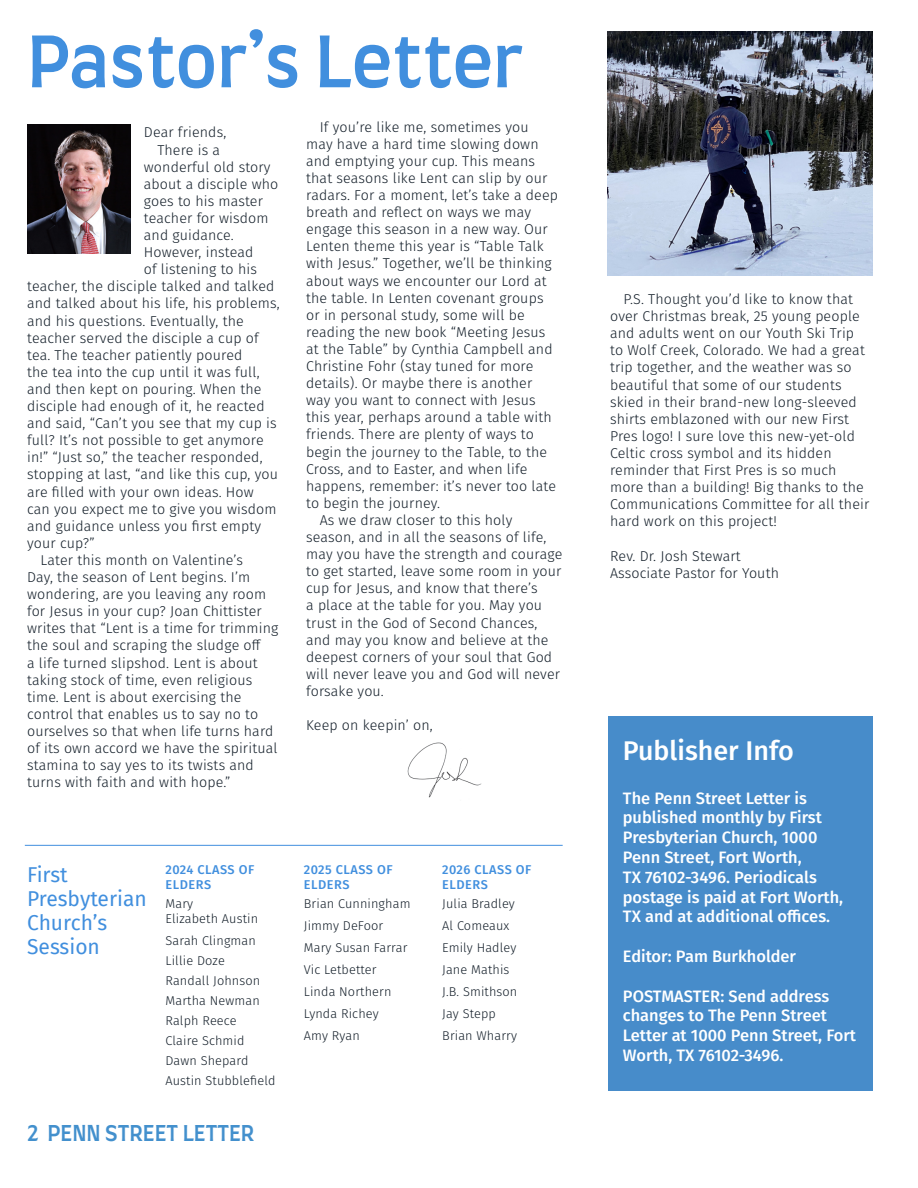
<style>
.page{position:relative;width:918px;height:1188px;background:#fff}
.page>*{position:absolute;margin:0;border:0;box-sizing:border-box;transform-origin:0 0}
.t1{font:500 69px "Farro";letter-spacing:-.005em;color:#418fde}
.t2{font:500 27px "Fira Sans";color:#fff}
.Header_3{font:21px/24px "Fira Sans";color:#418fde}
.t3{font:500 21px "Farro";color:#4390cd}
.t4{font:500 16.5px/19.8px "Fira Sans";color:#fff}
.Paragraph__Small{font:300 14.25px/17.1px "Fira Sans";letter-spacing:.01em;color:#131e29}
.Paragrah__Xsmall{font:300 12.75px/22px "Fira Sans";letter-spacing:.01em;color:#131e29}
.Header_5{font:500 12.75px/15.3px "Fira Sans";letter-spacing:.04em;color:#418fde}
</style>
<div class="page">
<img style="left:27px;top:124px;width:103px;height:130px">
<img style="left:407px;top:742px;width:75px;height:56px">
<hr style="left:25px;top:845px;width:538px;height:1px;background:#418fde">
<div style="left:608px;top:716px;width:264px;height:375px;background:#478cca"></div>
<img style="left:608px;top:32px;width:264px;height:244px">
<p class="t1" style="left:27px;top:17px;width:498px">Pastor’s Letter</p>
<p class="Paragraph__Small" style="left:306px;top:118px;width:253px;text-indent:14px">If you’re like me, sometimes you may have a hard time slowing down and emptying your cup. This means that seasons like Lent can slip by our radars. For a moment, let’s take a deep breath and reflect on ways we may engage this season in a new way. Our Lenten theme this year is “Table Talk with Jesus.” Together, we’ll be thinking about ways we encounter our Lord at the table. In Lenten covenant groups or in personal study, some will be reading the new book “Meeting Jesus at the Table” by Cynthia Campbell and Christine Fohr (stay tuned for more details). Or maybe there is another way you want to connect with Jesus this year, perhaps around a table with friends. There are plenty of ways to begin the journey to the Table, to the Cross, and to Easter, and when life happens, remember: it’s never too late to begin the journey.</p>
<p class="Paragraph__Small" style="left:306px;top:511px;width:258px;text-indent:14px">As we draw closer to this holy season, and in all the seasons of life, may you have the strength and courage to get started, leave some room in your cup for Jesus, and know that there’s<br>a place at the table for you. May you trust in the God of Second Chances, and may you know and believe at the deepest corners of your soul that God will never leave you and God will never forsake you.</p>
<p class="Paragraph__Small" style="left:306px;top:717px;width:128px">Keep on keepin’ on,</p>
<p class="Paragraph__Small" style="left:144px;top:124px;width:84px">Dear friends,</p>
<p class="Paragraph__Small" style="left:157px;top:141px;width:64px">There is a</p>
<p class="Paragraph__Small" style="left:144px;top:158px;width:128px">wonderful old story</p>
<p class="Paragraph__Small" style="left:144px;top:175px;width:136px">about a disciple who</p>
<p class="Paragraph__Small" style="left:144px;top:192px;width:121px">goes to his master</p>
<p class="Paragraph__Small" style="left:144px;top:209px;width:126px">teacher for wisdom</p>
<p class="Paragraph__Small" style="left:144px;top:226px;width:91px">and guidance.</p>
<p class="Paragraph__Small" style="left:144px;top:244px;width:111px">However, instead</p>
<p class="Paragraph__Small" style="left:144px;top:261px;width:115px">of listening to his</p>
<p class="Paragraph__Small" style="left:27px;top:278px;width:249px">teacher, the disciple talked and talked</p>
<p class="Paragraph__Small" style="left:27px;top:295px;width:254px">and talked about his life, his problems,</p>
<p class="Paragraph__Small" style="left:27px;top:312px;width:218px">and his questions. Eventually, the</p>
<p class="Paragraph__Small" style="left:27px;top:329px;width:233px">teacher served the disciple a cup of</p>
<p class="Paragraph__Small" style="left:27px;top:346px;width:217px">tea. The teacher patiently poured</p>
<p class="Paragraph__Small" style="left:27px;top:363px;width:234px">the tea into the cup until it was full,</p>
<p class="Paragraph__Small" style="left:27px;top:380px;width:236px">and then kept on pouring. When the</p>
<p class="Paragraph__Small" style="left:27px;top:397px;width:239px">disciple had enough of it, he reacted</p>
<p class="Paragraph__Small" style="left:27px;top:415px;width:251px">and said, “Can’t you see that my cup is</p>
<p class="Paragraph__Small" style="left:27px;top:432px;width:238px">full? It’s not possible to get anymore</p>
<p class="Paragraph__Small" style="left:27px;top:449px;width:237px">in!” “Just so,” the teacher responded,</p>
<p class="Paragraph__Small" style="left:27px;top:466px;width:252px">stopping at last, “and like this cup, you</p>
<p class="Paragraph__Small" style="left:27px;top:483px;width:228px">are filled with your own ideas. How</p>
<p class="Paragraph__Small" style="left:27px;top:500px;width:251px">can you expect me to give you wisdom</p>
<p class="Paragraph__Small" style="left:27px;top:517px;width:236px">and guidance unless you first empty</p>
<p class="Paragraph__Small" style="left:27px;top:534px;width:69px">your cup?”</p>
<p class="Paragraph__Small" style="left:27px;top:551px;width:253px;text-indent:14px">Later this month on Valentine’s<br>Day, the season of Lent begins. I’m wondering, are you leaving any room for Jesus in your cup? Joan Chittister writes that “Lent is a time for trimming the soul and scraping the sludge off<br>a life turned slipshod. Lent is about taking stock of time, even religious time. Lent is about exercising the control that enables us to say no to ourselves so that when life turns hard of its own accord we have the spiritual stamina to say yes to its twists and turns with faith and with hope.”</p>
<p class="Header_3" style="left:27px;top:862px;width:121px">First<br>Presbyterian<br>Church’s<br>Session</p>
<p class="Header_5" style="left:166px;top:861px;width:90px">2024 CLASS OF<br>ELDERS</p>
<p class="Paragrah__Xsmall" style="left:166px;top:896px;width:94px;line-height:15.3px">Mary<br>Elizabeth Austin</p>
<p class="Paragrah__Xsmall" style="left:166px;top:930px;width:92px">Sarah Clingman</p>
<p class="Paragrah__Xsmall" style="left:166px;top:950px;width:61px">Lillie Doze</p>
<p class="Paragrah__Xsmall" style="left:166px;top:970px;width:96px">Randall Johnson</p>
<p class="Paragrah__Xsmall" style="left:166px;top:990px;width:96px">Martha Newman</p>
<p class="Paragrah__Xsmall" style="left:166px;top:1009px;width:73px">Ralph Reece</p>
<p class="Paragrah__Xsmall" style="left:166px;top:1029px;width:80px">Claire Schmid</p>
<p class="Paragrah__Xsmall" style="left:166px;top:1049px;width:85px">Dawn Shepard</p>
<p class="Paragrah__Xsmall" style="left:166px;top:1069px;width:112px">Austin Stubblefield</p>
<p class="t3" style="left:27px;top:1119px;width:229px">2 PENN STREET LETTER</p>
<p class="Header_5" style="left:304px;top:861px;width:90px">2025 CLASS OF<br>ELDERS</p>
<p class="Paragrah__Xsmall" style="left:304px;top:893px;width:108px">Brian Cunningham<br>Jimmy DeFoor<br>Mary Susan Farrar<br>Vic Letbetter<br>Linda Northern<br>Lynda Richey<br>Amy Ryan</p>
<p class="Header_5" style="left:442px;top:861px;width:91px">2026 CLASS OF<br>ELDERS</p>
<p class="Paragrah__Xsmall" style="left:442px;top:893px;width:77px">Julia Bradley<br>Al Comeaux<br>Emily Hadley<br>Jane Mathis<br>J.B. Smithson<br>Jay Stepp<br>Brian Wharry</p>
<p class="Paragraph__Small" style="left:610px;top:290px;width:261px;text-indent:14px">P.S. Thought you’d like to know that over Christmas break, 25 young people and adults went on our Youth Ski Trip to Wolf Creek, Colorado. We had a great trip together, and the weather was so beautiful that some of our students skied in their brand-new long-sleeved shirts emblazoned with our new First Pres logo! I sure love this new-yet-old Celtic cross symbol and its hidden reminder that First Pres is so much more than a building! Big thanks to the Communications Committee for all their hard work on this project!</p>
<p class="Paragraph__Small" style="left:610px;top:547px;width:132px">Rev. Dr. Josh Stewart</p>
<p class="Paragraph__Small" style="left:610px;top:564px;width:170px">Associate Pastor for Youth</p>
<p class="t2" style="left:623px;top:729px;width:172px">Publisher Info</p>
<p class="t4" style="left:623px;top:787px;width:222px">The Penn Street Letter is published monthly by First<br>Presbyterian Church, 1000<br>Penn Street, Fort Worth,<br>TX 76102-3496. Periodicals postage is paid at Fort Worth,<br>TX and at additional offices.</p>
<p class="t4" style="left:623px;top:945px;width:175px">Editor: Pam Burkholder</p>
<p class="t4" style="left:623px;top:985px;width:235px">POSTMASTER: Send address changes to The Penn Street<br>Letter at 1000 Penn Street, Fort<br>Worth, TX 76102-3496.</p>
</div>
